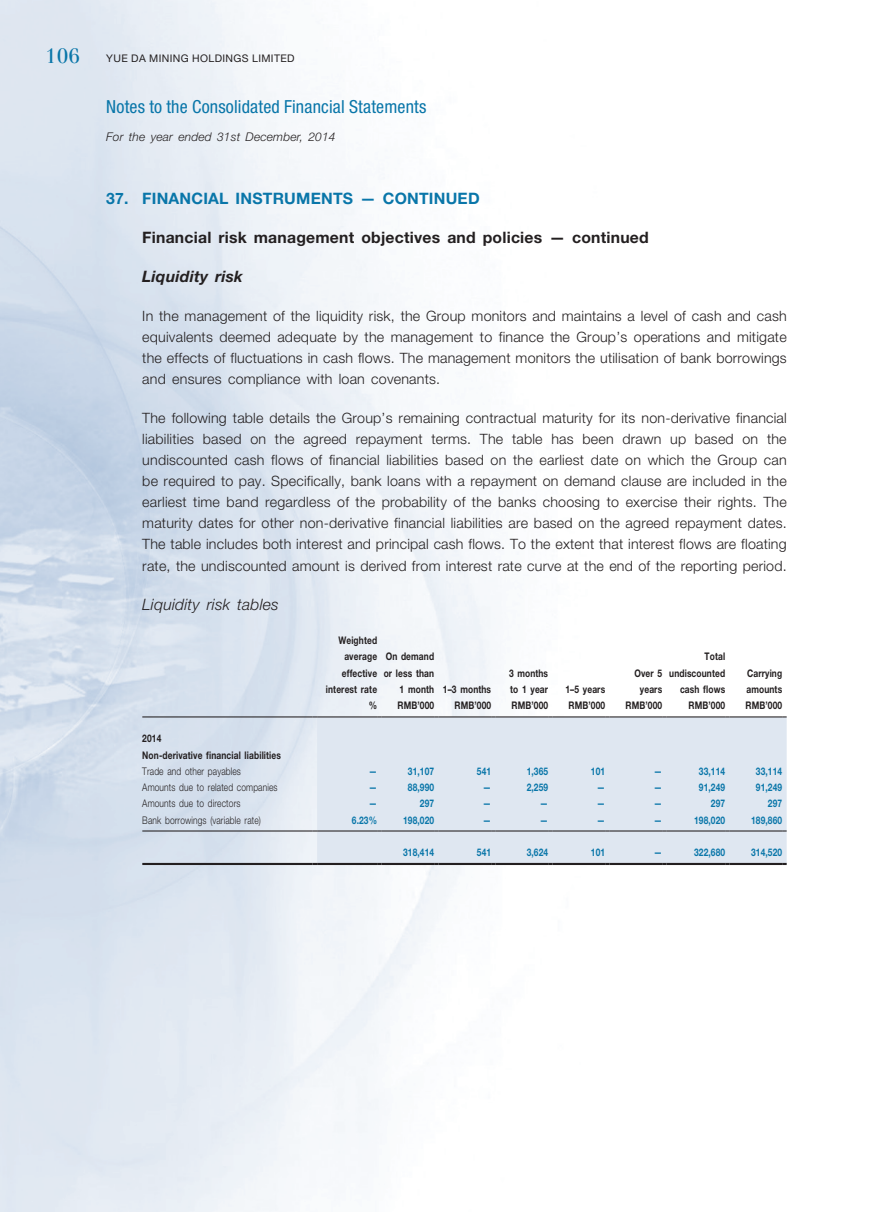
<style>
.page{position:relative;width:893px;height:1212px;background:#fff}
.page>*{position:absolute;margin:0;border:0;box-sizing:border-box;transform-origin:0 0}
.t1{font:condensed 18px "Helvetica Neue LT Std";letter-spacing:.01em;color:#0976a9}
._04___H2{font:700 15.75px "Helvetica Neue LT Std";letter-spacing:.015em;color:#231f20}
._03_H1{font:700 15.75px "Helvetica Neue LT Std";letter-spacing:.015em;color:#0976a9}
._06_______H4{font:italic 300 15.75px "Helvetica Neue LT Std";letter-spacing:.015em;color:#231f20}
._05_____H3{font:italic 700 15.75px "Helvetica Neue LT Std";letter-spacing:.015em;color:#231f20}
._12___P2{font:300 14.25px/21px "Helvetica Neue LT Std";letter-spacing:.015em;color:#231f20;text-align:justify}
.t2{font:italic 300 12px "Helvetica Neue LT Std";letter-spacing:.015em;color:#231f20}
._31_table_tab_6pt{font:700 10.5px/16.5px "Helvetica Neue LT Std";letter-spacing:.015em;color:#231f20;text-align:right;scale:.8 1}
._31_table_tab_6pt-2{font:700 10.5px "Helvetica Neue LT Std";letter-spacing:.015em;color:#0976a9;scale:.8 1}
._15_Table_Stub{font:300 10.5px "Helvetica Neue LT Std";letter-spacing:.015em;color:#231f20;scale:.8 1}
._15_Table_Stub-2{font:700 10.5px "Helvetica Neue LT Std";letter-spacing:.015em;color:#231f20;scale:.8 1}
.t3{font:10.5px "Helvetica Neue LT Std";letter-spacing:.035em;color:#231f20}
.s1{font-family:"Fenice Std";font-size:21px;color:#0976a9}
</style>
<div class="page">
<div style="left:317px;top:717px;width:470px;height:146px;background:#dfe7f1"></div>
<hr style="left:142px;top:716px;width:171px;height:1px;background:#231f20">
<hr style="left:317px;top:716px;width:60px;height:1px;background:#231f20">
<hr style="left:382px;top:716px;width:52px;height:1px;background:#231f20">
<hr style="left:439px;top:716px;width:52px;height:1px;background:#231f20">
<hr style="left:496px;top:716px;width:52px;height:1px;background:#231f20">
<hr style="left:553px;top:716px;width:52px;height:1px;background:#231f20">
<hr style="left:610px;top:716px;width:52px;height:1px;background:#231f20">
<hr style="left:667px;top:716px;width:58px;height:1px;background:#231f20">
<hr style="left:730px;top:716px;width:52px;height:1px;background:#231f20">
<hr style="left:142px;top:830px;width:171px;height:1px;background:#231f20">
<hr style="left:317px;top:830px;width:60px;height:1px;background:#231f20">
<hr style="left:382px;top:830px;width:52px;height:1px;background:#231f20">
<hr style="left:439px;top:830px;width:52px;height:1px;background:#231f20">
<hr style="left:496px;top:830px;width:52px;height:1px;background:#231f20">
<hr style="left:553px;top:830px;width:52px;height:1px;background:#231f20">
<hr style="left:610px;top:830px;width:52px;height:1px;background:#231f20">
<hr style="left:667px;top:830px;width:58px;height:1px;background:#231f20">
<hr style="left:730px;top:830px;width:52px;height:1px;background:#231f20">
<hr style="left:142px;top:863px;width:171px;height:2px;background:#231f20">
<hr style="left:317px;top:863px;width:60px;height:2px;background:#231f20">
<hr style="left:382px;top:863px;width:52px;height:2px;background:#231f20">
<hr style="left:439px;top:863px;width:52px;height:2px;background:#231f20">
<hr style="left:496px;top:863px;width:52px;height:2px;background:#231f20">
<hr style="left:553px;top:863px;width:52px;height:2px;background:#231f20">
<hr style="left:610px;top:863px;width:52px;height:2px;background:#231f20">
<hr style="left:667px;top:863px;width:58px;height:2px;background:#231f20">
<hr style="left:730px;top:863px;width:52px;height:2px;background:#231f20">
<p class="t3" style="left:45px;top:52px;width:251px"><span class="s1">106</span> YUE DA MINING HOLDINGS LIMITED</p>
<p class="t1" style="left:106px;top:96px;width:322px">Notes to the Consolidated Financial Statements</p>
<p class="t2" style="left:106px;top:130px;width:231px">For the year ended 31st December, 2014</p>
<p class="_03_H1" style="left:106px;top:189px;width:375px">37. FINANCIAL INSTRUMENTS — CONTINUED</p>
<p class="_04___H2" style="left:142px;top:228px;width:508px">Financial risk management objectives and policies — continued</p>
<p class="_05_____H3" style="left:142px;top:267px;width:102px">Liquidity risk</p>
<p class="_12___P2" style="left:142px;top:306px;width:646px">In the management of the liquidity risk, the Group monitors and maintains a level of cash and cash equivalents deemed adequate by the management to finance the Group’s operations and mitigate the effects of fluctuations in cash flows. The management monitors the utilisation of bank borrowings and ensures compliance with loan covenants.</p>
<p class="_12___P2" style="left:142px;top:408px;width:646px">The following table details the Group’s remaining contractual maturity for its non-derivative financial liabilities based on the agreed repayment terms. The table has been drawn up based on the undiscounted cash flows of financial liabilities based on the earliest date on which the Group can be required to pay. Specifically, bank loans with a repayment on demand clause are included in the earliest time band regardless of the probability of the banks choosing to exercise their rights. The maturity dates for other non-derivative financial liabilities are based on the agreed repayment dates.<br>The table includes both interest and principal cash flows. To the extent that interest flows are floating rate, the undiscounted amount is derived from interest rate curve at the end of the reporting period.</p>
<p class="_06_______H4" style="left:142px;top:594px;width:138px">Liquidity risk tables</p>
<p class="_31_table_tab_6pt" style="left:326px;top:631px;width:66px">Weighted average effective interest rate</p>
<p class="_31_table_tab_6pt" style="left:384px;top:648px;width:65px">On demand or less than<br>1 month</p>
<p class="_31_table_tab_6pt" style="left:669px;top:648px;width:71px">Total undiscounted cash flows</p>
<p class="_31_table_tab_6pt" style="left:634px;top:664px;width:36px;text-align:center">Over 5 years</p>
<p class="_31_table_tab_6pt" style="left:746px;top:664px;width:46px;text-align:left">Carrying amounts</p>
<p class="_31_table_tab_6pt" style="left:509px;top:664px;width:50px;text-align:left">3 months to 1 year</p>
<p class="_31_table_tab_6pt" style="left:443px;top:681px;width:62px">1–3 months</p>
<p class="_31_table_tab_6pt" style="left:565px;top:681px;width:51px">1–5 years</p>
<p class="_31_table_tab_6pt" style="left:369px;top:697px;width:12px">%</p>
<p class="_31_table_tab_6pt" style="left:397px;top:697px;width:47px">RMB’000</p>
<p class="_31_table_tab_6pt" style="left:454px;top:697px;width:47px">RMB’000</p>
<p class="_31_table_tab_6pt" style="left:511px;top:697px;width:47px">RMB’000</p>
<p class="_31_table_tab_6pt" style="left:568px;top:697px;width:47px">RMB’000</p>
<p class="_31_table_tab_6pt" style="left:625px;top:697px;width:47px">RMB’000</p>
<p class="_31_table_tab_6pt" style="left:688px;top:697px;width:47px">RMB’000</p>
<p class="_31_table_tab_6pt" style="left:745px;top:697px;width:47px">RMB’000</p>
<p class="_15_Table_Stub-2" style="left:142px;top:732px;width:25px">2014</p>
<p class="_15_Table_Stub-2" style="left:142px;top:748px;width:175px">Non-derivative financial liabilities</p>
<p class="_15_Table_Stub" style="left:142px;top:765px;width:125px">Trade and other payables</p>
<p class="_31_table_tab_6pt-2" style="left:369px;top:764px;width:12px">—</p>
<p class="_31_table_tab_6pt-2" style="left:408px;top:764px;width:34px">31,107</p>
<p class="_31_table_tab_6pt-2" style="left:477px;top:764px;width:19px">541</p>
<p class="_31_table_tab_6pt-2" style="left:527px;top:764px;width:28px">1,365</p>
<p class="_31_table_tab_6pt-2" style="left:591px;top:764px;width:19px">101</p>
<p class="_31_table_tab_6pt-2" style="left:654px;top:764px;width:12px">—</p>
<p class="_31_table_tab_6pt-2" style="left:699px;top:764px;width:34px">33,114</p>
<p class="_31_table_tab_6pt-2" style="left:756px;top:764px;width:34px">33,114</p>
<p class="_15_Table_Stub" style="left:142px;top:781px;width:171px">Amounts due to related companies</p>
<p class="_31_table_tab_6pt-2" style="left:369px;top:781px;width:12px">—</p>
<p class="_31_table_tab_6pt-2" style="left:408px;top:781px;width:34px">88,990</p>
<p class="_31_table_tab_6pt-2" style="left:483px;top:781px;width:12px">—</p>
<p class="_31_table_tab_6pt-2" style="left:527px;top:781px;width:28px">2,259</p>
<p class="_31_table_tab_6pt-2" style="left:597px;top:781px;width:12px">—</p>
<p class="_31_table_tab_6pt-2" style="left:654px;top:781px;width:12px">—</p>
<p class="_31_table_tab_6pt-2" style="left:699px;top:781px;width:34px">91,249</p>
<p class="_31_table_tab_6pt-2" style="left:756px;top:781px;width:34px">91,249</p>
<p class="_15_Table_Stub" style="left:142px;top:797px;width:124px">Amounts due to directors</p>
<p class="_31_table_tab_6pt-2" style="left:369px;top:797px;width:12px">—</p>
<p class="_31_table_tab_6pt-2" style="left:420px;top:797px;width:19px">297</p>
<p class="_31_table_tab_6pt-2" style="left:483px;top:797px;width:12px">—</p>
<p class="_31_table_tab_6pt-2" style="left:540px;top:797px;width:12px">—</p>
<p class="_31_table_tab_6pt-2" style="left:597px;top:797px;width:12px">—</p>
<p class="_31_table_tab_6pt-2" style="left:654px;top:797px;width:12px">—</p>
<p class="_31_table_tab_6pt-2" style="left:711px;top:797px;width:19px">297</p>
<p class="_31_table_tab_6pt-2" style="left:768px;top:797px;width:19px">297</p>
<p class="_15_Table_Stub" style="left:142px;top:813px;width:150px">Bank borrowings (variable rate)</p>
<p class="_31_table_tab_6pt-2" style="left:352px;top:813px;width:33px">6.23%</p>
<p class="_31_table_tab_6pt-2" style="left:403px;top:813px;width:40px">198,020</p>
<p class="_31_table_tab_6pt-2" style="left:483px;top:813px;width:12px">—</p>
<p class="_31_table_tab_6pt-2" style="left:540px;top:813px;width:12px">—</p>
<p class="_31_table_tab_6pt-2" style="left:597px;top:813px;width:12px">—</p>
<p class="_31_table_tab_6pt-2" style="left:654px;top:813px;width:12px">—</p>
<p class="_31_table_tab_6pt-2" style="left:694px;top:813px;width:40px">198,020</p>
<p class="_31_table_tab_6pt-2" style="left:751px;top:813px;width:40px">189,860</p>
<p class="_31_table_tab_6pt-2" style="left:403px;top:846px;width:40px">318,414</p>
<p class="_31_table_tab_6pt-2" style="left:477px;top:846px;width:19px">541</p>
<p class="_31_table_tab_6pt-2" style="left:527px;top:846px;width:28px">3,624</p>
<p class="_31_table_tab_6pt-2" style="left:591px;top:846px;width:19px">101</p>
<p class="_31_table_tab_6pt-2" style="left:654px;top:846px;width:12px">—</p>
<p class="_31_table_tab_6pt-2" style="left:694px;top:846px;width:40px">322,680</p>
<p class="_31_table_tab_6pt-2" style="left:751px;top:846px;width:40px">314,520</p>
</div>
